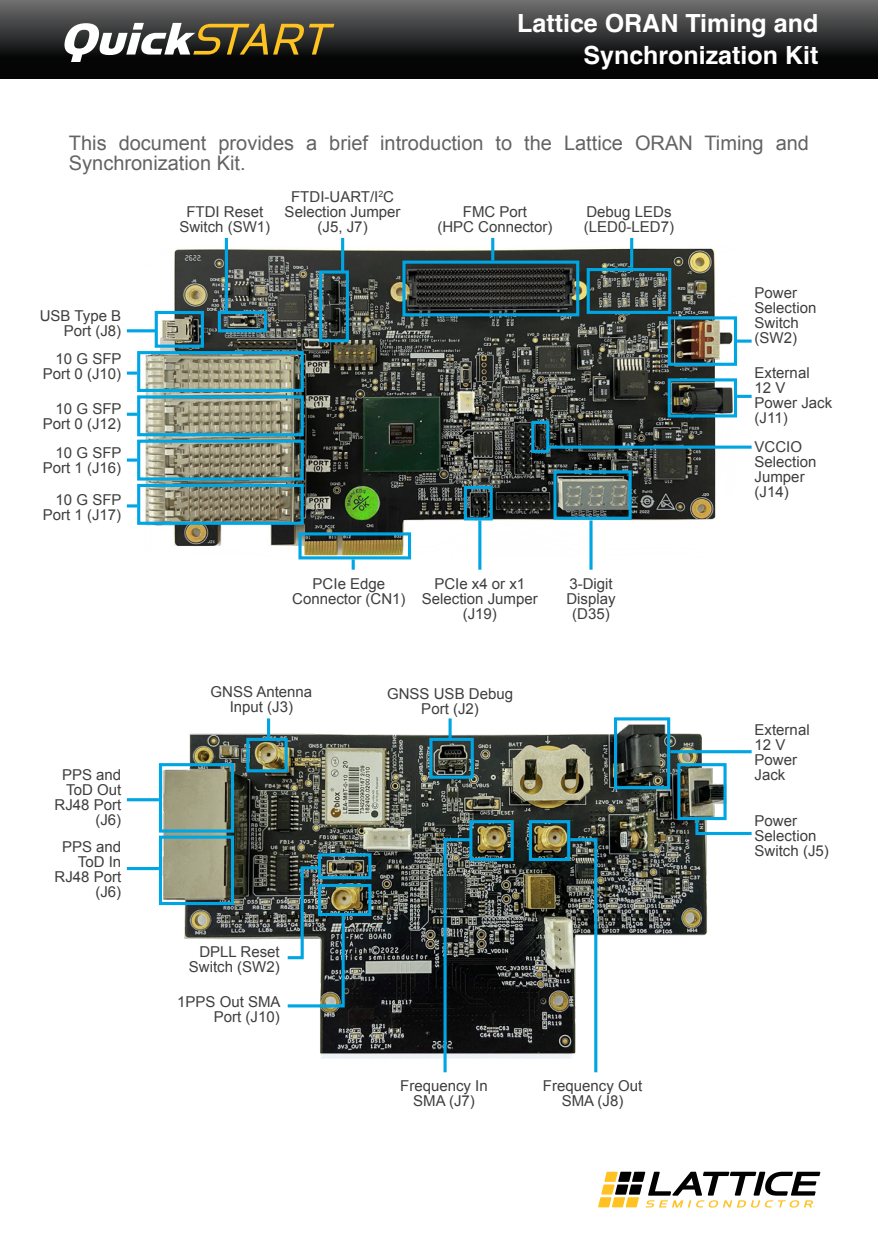
<style>
.page{position:relative;width:878px;height:1238px;background:#fff}
.page>*{position:absolute;margin:0;border:0;box-sizing:border-box;transform-origin:0 0}
.t1{font:italic 50px "Simian Display Chimpanzee";color:#fff}
.t2{font:700 25px/32.5px "Helvetica";color:#fff;text-align:right}
.t3{font:20px/20px "Arial";color:#636366}
.Inside_Page_Titles{font:15px/15px "Arial";color:#3e3e3f}
.s1{font-family:"Simian Display Orangutan";color:#fec221}
</style>
<div class="page">
<div style="left:0;top:0;width:878px;height:78px;background:linear-gradient(to bottom,#6b6a6c,#000)"></div>
<svg style="left:598px;top:1171px;width:222px;height:36px"></svg>
<img style="left:143px;top:247px;width:592px;height:310px">
<div style="left:155px;top:311px;width:49px;height:37px;border:3px solid #00a5e3"></div>
<div style="left:218px;top:311px;width:49px;height:21px;border:3px solid #00a5e3"></div>
<div style="left:319px;top:270px;width:30px;height:72px;border:3px solid #00a5e3"></div>
<div style="left:402px;top:260px;width:177px;height:56px;border:3px solid #00a5e3"></div>
<div style="left:586px;top:268px;width:85px;height:46px;border:3px solid #00a5e3"></div>
<div style="left:667px;top:316px;width:70px;height:50px;border:3px solid #00a5e3"></div>
<div style="left:553px;top:470px;width:78px;height:50px;border:3px solid #00a5e3"></div>
<div style="left:531px;top:421px;width:18px;height:32px;border:3px solid #00a5e3"></div>
<div style="left:464px;top:486px;width:28px;height:34px;border:3px solid #00a5e3"></div>
<div style="left:298px;top:532px;width:113px;height:27px;border:3px solid #00a5e3"></div>
<div style="left:667px;top:378px;width:70px;height:39px;border:3px solid #00a5e3"></div>
<div style="left:137px;top:351px;width:167px;height:41px;border:3px solid #00a5e3"></div>
<div style="left:137px;top:439px;width:167px;height:41px;border:3px solid #00a5e3"></div>
<div style="left:137px;top:395px;width:167px;height:41px;border:3px solid #00a5e3"></div>
<div style="left:137px;top:484px;width:167px;height:41px;border:3px solid #00a5e3"></div>
<hr style="left:127px;top:329px;width:30px;height:3px;background:#00a5e3">
<hr style="left:478px;top:520px;width:3px;height:49px;background:#00a5e3">
<hr style="left:589px;top:520px;width:3px;height:49px;background:#00a5e3">
<svg style="left:351px;top:559px;width:4px;height:10px"></svg>
<svg style="left:549px;top:445px;width:202px;height:4px"></svg>
<hr style="left:737px;top:395px;width:14px;height:3px;background:#00a5e3">
<svg style="left:737px;top:339px;width:14px;height:4px"></svg>
<hr style="left:630px;top:238px;width:3px;height:30px;background:#00a5e3">
<hr style="left:491px;top:238px;width:3px;height:22px;background:#00a5e3">
<hr style="left:341px;top:238px;width:3px;height:35px;background:#00a5e3">
<hr style="left:225px;top:238px;width:3px;height:76px;background:#00a5e3">
<svg style="left:127px;top:371px;width:10px;height:4px"></svg>
<svg style="left:127px;top:413px;width:10px;height:3px"></svg>
<svg style="left:127px;top:458px;width:10px;height:3px"></svg>
<svg style="left:127px;top:504px;width:10px;height:3px"></svg>
<img style="left:156px;top:718px;width:575px;height:340px">
<hr style="left:267px;top:718px;width:3px;height:21px;background:#00a5e3">
<hr style="left:448px;top:718px;width:3px;height:21px;background:#00a5e3">
<svg style="left:567px;top:836px;width:32px;height:237px"></svg>
<svg style="left:442px;top:836px;width:31px;height:237px;background:#384b50"></svg>
<svg style="left:284px;top:864px;width:62px;height:145px"></svg>
<hr style="left:670px;top:750px;width:81px;height:3px;background:#00a5e3">
<svg style="left:693px;top:817px;width:59px;height:19px"></svg>
<hr style="left:127px;top:798px;width:32px;height:3px;background:#00a5e3">
<hr style="left:127px;top:867px;width:32px;height:3px;background:#00a5e3">
<div style="left:159px;top:763px;width:75px;height:69px;border:3px solid #00a5e3"></div>
<div style="left:246px;top:738px;width:42px;height:34px;border:3px solid #00a5e3"></div>
<div style="left:429px;top:738px;width:45px;height:40px;border:3px solid #00a5e3"></div>
<div style="left:614px;top:717px;width:56px;height:72px;border:3px solid #00a5e3"></div>
<div style="left:677px;top:763px;width:49px;height:57px;border:3px solid #00a5e3"></div>
<div style="left:318px;top:853px;width:53px;height:26px;border:3px solid #00a5e3"></div>
<div style="left:318px;top:884px;width:53px;height:32px;border:3px solid #00a5e3"></div>
<div style="left:469px;top:820px;width:44px;height:41px;border:3px solid #00a5e3"></div>
<div style="left:529px;top:820px;width:41px;height:41px;border:3px solid #00a5e3"></div>
<div style="left:159px;top:835px;width:75px;height:70px;border:3px solid #00a5e3"></div>
<h1 class="t1" style="left:60px;top:12px;width:283px">Quick<span class="s1">START</span></h1>
<h2 class="t2" style="left:517px;top:10px;width:302px">Lattice ORAN Timing and<br>Synchronization Kit</h2>
<p class="t3" style="left:69px;top:133px;width:741px">This document provides a brief introduction to the Lattice ORAN Timing and<br>Synchronization Kit.</p>
<p class="Inside_Page_Titles" style="left:179px;top:204px;width:92px;text-align:center">FTDI Reset<br>Switch (SW1)</p>
<p class="Inside_Page_Titles" style="left:291px;top:189px;width:104px">FTDI-UART/I<sup>2</sup>C</p>
<p class="Inside_Page_Titles" style="left:285px;top:204px;width:117px;text-align:center">Selection Jumper (J5, J7)</p>
<p class="Inside_Page_Titles" style="left:463px;top:204px;width:66px">FMC Port</p>
<p class="Inside_Page_Titles" style="left:586px;top:204px;width:87px">Debug LEDs</p>
<p class="Inside_Page_Titles" style="left:584px;top:219px;width:92px">(LED0-LED7)</p>
<p class="Inside_Page_Titles" style="left:437px;top:219px;width:117px">(HPC Connector)</p>
<p class="Inside_Page_Titles" style="left:40px;top:308px;width:83px">USB Type B</p>
<p class="Inside_Page_Titles" style="left:64px;top:323px;width:59px">Port (J8)</p>
<p class="Inside_Page_Titles" style="left:43px;top:351px;width:80px;text-align:right">10 G SFP<br>Port 0 (J10)</p>
<p class="Inside_Page_Titles" style="left:43px;top:401px;width:80px;text-align:right">10 G SFP<br>Port 0 (J12)</p>
<p class="Inside_Page_Titles" style="left:56px;top:445px;width:67px">10 G SFP</p>
<p class="Inside_Page_Titles" style="left:43px;top:460px;width:80px">Port 1 (J16)</p>
<p class="Inside_Page_Titles" style="left:56px;top:493px;width:67px">10 G SFP</p>
<p class="Inside_Page_Titles" style="left:43px;top:508px;width:80px">Port 1 (J17)</p>
<p class="Inside_Page_Titles" style="left:54px;top:767px;width:68px;text-align:right">PPS and<br>ToD Out<br>RJ48 Port (J6)</p>
<p class="Inside_Page_Titles" style="left:54px;top:839px;width:68px;text-align:right">PPS and<br>ToD In<br>RJ48 Port</p>
<p class="Inside_Page_Titles" style="left:95px;top:884px;width:27px">(J6)</p>
<p class="Inside_Page_Titles" style="left:312px;top:576px;width:74px">PCIe Edge</p>
<p class="Inside_Page_Titles" style="left:292px;top:591px;width:115px">Connector (CN1)</p>
<p class="Inside_Page_Titles" style="left:434px;top:576px;width:92px">PCIe x4 or x1</p>
<p class="Inside_Page_Titles" style="left:422px;top:591px;width:117px">Selection Jumper</p>
<p class="Inside_Page_Titles" style="left:463px;top:606px;width:36px">(J19)</p>
<p class="Inside_Page_Titles" style="left:210px;top:684px;width:103px">GNSS Antenna</p>
<p class="Inside_Page_Titles" style="left:230px;top:699px;width:65px">Input (J3)</p>
<p class="Inside_Page_Titles" style="left:387px;top:686px;width:127px;text-align:center">GNSS USB Debug<br>Port (J2)</p>
<p class="Inside_Page_Titles" style="left:566px;top:576px;width:51px">3-Digit<br>Display</p>
<p class="Inside_Page_Titles" style="left:572px;top:606px;width:39px">(D35)</p>
<p class="Inside_Page_Titles" style="left:199px;top:944px;width:82px">DPLL Reset</p>
<p class="Inside_Page_Titles" style="left:189px;top:959px;width:92px">Switch (SW2)</p>
<p class="Inside_Page_Titles" style="left:177px;top:993px;width:105px">1PPS Out SMA</p>
<p class="Inside_Page_Titles" style="left:214px;top:1008px;width:67px">Port (J10)</p>
<p class="Inside_Page_Titles" style="left:400px;top:1078px;width:89px">Frequency In</p>
<p class="Inside_Page_Titles" style="left:413px;top:1093px;width:63px">SMA (J7)</p>
<p class="Inside_Page_Titles" style="left:543px;top:1078px;width:101px">Frequency Out</p>
<p class="Inside_Page_Titles" style="left:561px;top:1093px;width:63px">SMA (J8)</p>
<p class="Inside_Page_Titles" style="left:754px;top:286px;width:63px">Power<br>Selection</p>
<p class="Inside_Page_Titles" style="left:754px;top:316px;width:46px">Switch (SW2)</p>
<p class="Inside_Page_Titles" style="left:754px;top:366px;width:57px">External<br>12 V</p>
<p class="Inside_Page_Titles" style="left:754px;top:396px;width:79px">Power Jack</p>
<p class="Inside_Page_Titles" style="left:754px;top:411px;width:35px">(J11)</p>
<p class="Inside_Page_Titles" style="left:754px;top:439px;width:63px">VCCIO<br>Selection</p>
<p class="Inside_Page_Titles" style="left:754px;top:469px;width:52px">Jumper (J14)</p>
<p class="Inside_Page_Titles" style="left:754px;top:722px;width:57px">External<br>12 V<br>Power<br>Jack</p>
<p class="Inside_Page_Titles" style="left:754px;top:813px;width:63px">Power<br>Selection</p>
<p class="Inside_Page_Titles" style="left:754px;top:843px;width:76px">Switch (J5)</p>
</div>
